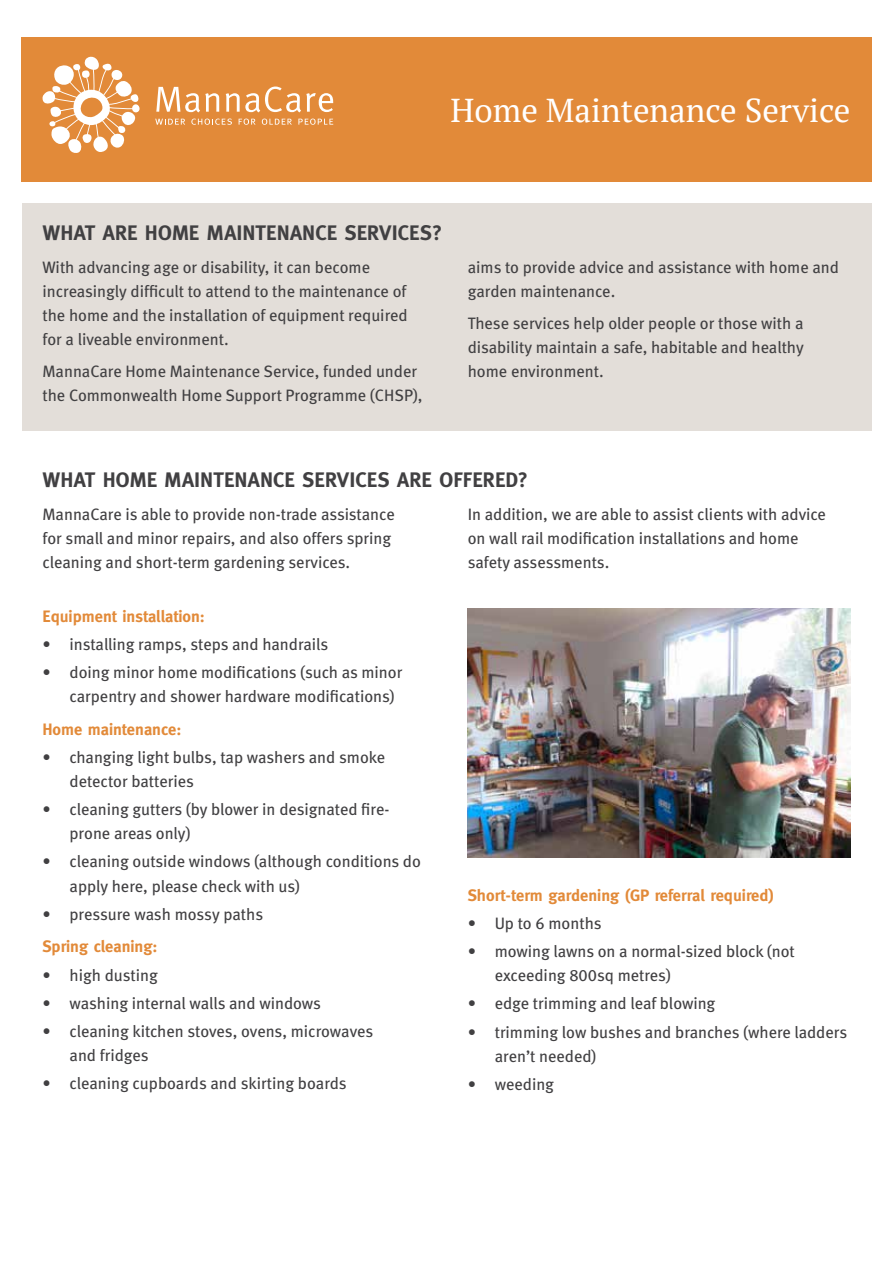
<style>
.page{position:relative;width:893px;height:1263px;background:#fff}
.page>*{position:absolute;margin:0;border:0;box-sizing:border-box;transform-origin:0 0}
.t1{font:33px "PT Serif";color:#fff}
.t2{font:700 21px "Meta";letter-spacing:.005em;color:#414042}
.t3{font:16.5px/24px "Meta Book LF";color:#414042}
.t4{font:700 16.5px "Meta";color:#e28a39}
</style>
<div class="page">
<div style="left:22px;top:203px;width:850px;height:228px;background:#e3ded9"></div>
<div style="left:21px;top:37px;width:851px;height:144px;background:#e28a39"></div>
<svg style="left:155px;top:119px;width:30px;height:6px"></svg>
<svg style="left:191px;top:119px;width:41px;height:6px"></svg>
<svg style="left:239px;top:119px;width:17px;height:6px"></svg>
<svg style="left:262px;top:119px;width:30px;height:6px"></svg>
<svg style="left:298px;top:119px;width:35px;height:6px"></svg>
<svg style="left:43px;top:57px;width:95px;height:96px"></svg>
<svg style="left:156px;top:87px;width:63px;height:25px"></svg>
<svg style="left:226px;top:87px;width:107px;height:25px"></svg>
<img style="left:468px;top:609px;width:382px;height:249px">
<h1 class="t1" style="left:451px;top:89px;width:401px">Home Maintenance Service</h1>
<p class="t2" style="left:43px;top:221px;width:401px">WHAT ARE HOME MAINTENANCE SERVICES?</p>
<p class="t3" style="left:43px;top:255px;width:367px">With advancing age or disability, it can become increasingly difficult to attend to the maintenance of the home and the installation of equipment required for a liveable environment.</p>
<p class="t3" style="left:43px;top:359px;width:382px">MannaCare Home Maintenance Service, funded under the Commonwealth Home Support Programme (CHSP),</p>
<p class="t3" style="left:468px;top:255px;width:373px">aims to provide advice and assistance with home and garden maintenance.</p>
<p class="t3" style="left:468px;top:311px;width:338px;text-align:justify">These services help older people or those with a disability maintain a safe, habitable and healthy home environment.</p>
<p class="t2" style="left:43px;top:468px;width:487px">WHAT HOME MAINTENANCE SERVICES ARE OFFERED?</p>
<p class="t3" style="left:43px;top:502px;width:354px">MannaCare is able to provide non-trade assistance for small and minor repairs, and also offers spring cleaning and short-term gardening services.</p>
<p class="t3" style="left:468px;top:502px;width:360px">In addition, we are able to assist clients with advice on wall rail modification installations and home safety assessments.</p>
<p class="t4" style="left:43px;top:606px;width:164px">Equipment installation:</p>
<p class="t3" style="left:43px;top:632px;width:287px">• installing ramps, steps and handrails</p>
<p class="t3" style="left:70px;top:660px;width:334px;text-indent:-27px">• doing minor home modifications (such as minor carpentry and shower hardware modifications)</p>
<p class="t4" style="left:43px;top:719px;width:140px">Home maintenance:</p>
<p class="t3" style="left:70px;top:745px;width:317px;text-indent:-27px">• changing light bulbs, tap washers and smoke detector batteries</p>
<p class="t3" style="left:70px;top:797px;width:321px;text-indent:-27px">• cleaning gutters (by blower in designated fire&shy;prone areas only)</p>
<p class="t3" style="left:70px;top:849px;width:353px;text-indent:-27px">• cleaning outside windows (although conditions do apply here, please check with us)</p>
<p class="t3" style="left:43px;top:902px;width:222px">• pressure wash mossy paths</p>
<p class="t4" style="left:43px;top:937px;width:117px">Spring cleaning:</p>
<p class="t3" style="left:43px;top:962px;width:117px">• high dusting</p>
<p class="t3" style="left:43px;top:991px;width:280px">• washing internal walls and windows</p>
<p class="t3" style="left:70px;top:1019px;width:305px;text-indent:-27px">• cleaning kitchen stoves, ovens, microwaves and fridges</p>
<p class="t3" style="left:43px;top:1071px;width:306px">• cleaning cupboards and skirting boards</p>
<p class="t4" style="left:468px;top:885px;width:308px">Short-term gardening (GP referral required)</p>
<p class="t3" style="left:468px;top:911px;width:135px">• Up to 6 months</p>
<p class="t3" style="left:495px;top:939px;width:302px;text-indent:-27px">• mowing lawns on a normal-sized block (not exceeding 800sq metres)</p>
<p class="t3" style="left:468px;top:991px;width:249px">• edge trimming and leaf blowing</p>
<p class="t3" style="left:495px;top:1020px;width:354px;text-indent:-27px">• trimming low bushes and branches (where ladders aren’t needed)</p>
<p class="t3" style="left:468px;top:1072px;width:88px">• weeding</p>
</div>
